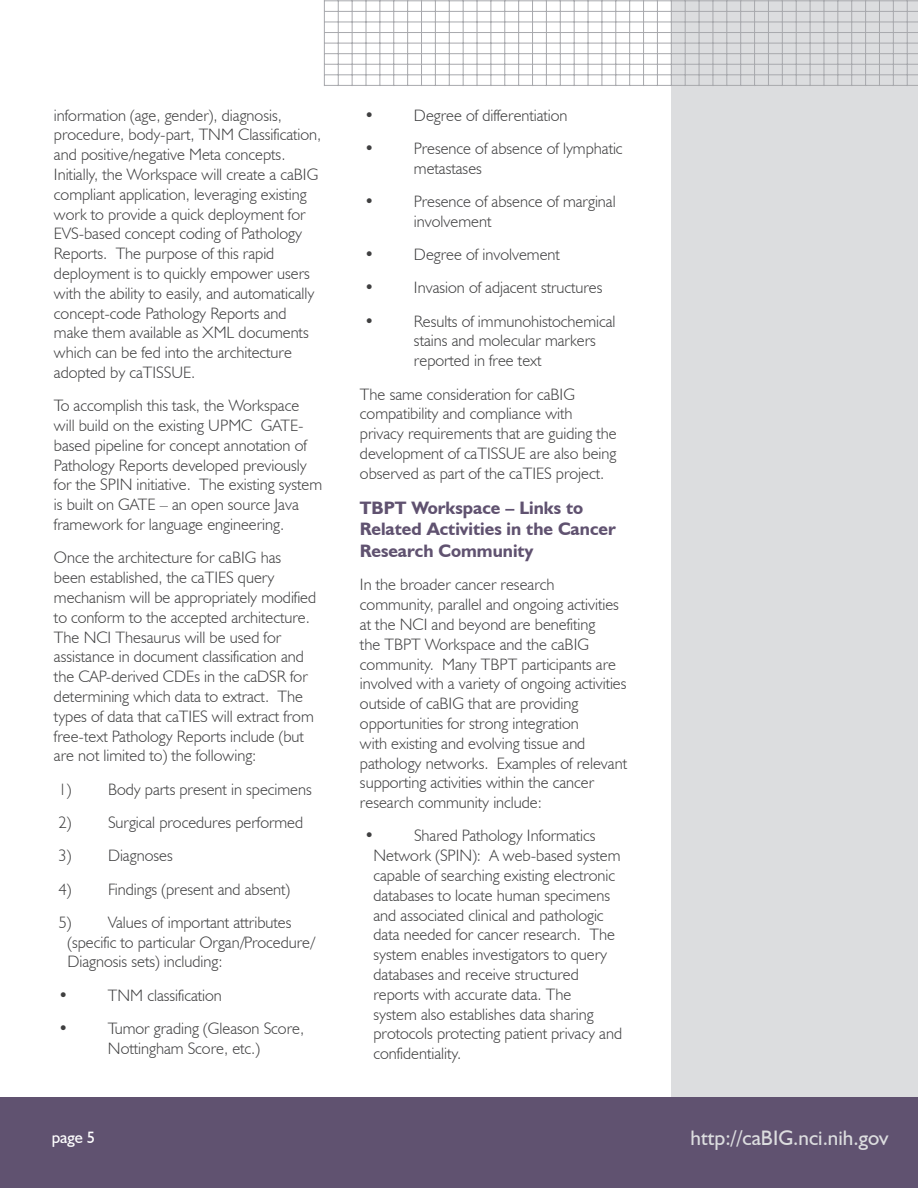
<style>
.page{position:relative;width:918px;height:1188px;background:#fff}
.page>*{position:absolute;margin:0;border:0;box-sizing:border-box;transform-origin:0 0}
.t1{font:21px "Humanist 521 BT";color:#dcdddf}
.t2{font:700 18px/21.6px "Humanist 521 BT";color:#605270}
.t3{font:300 16.5px/19.8px "Humanist 521 BT";color:#3f3f40}
.t4{font:16.5px "Humanist 521 BT";color:#fff}
</style>
<div class="page">
<div style="left:671px;top:0;width:247px;height:1119px;background:#dcdddf"></div>
<hr style="left:324px;top:0;width:1px;height:86px;background:#a8a9ad">
<hr style="left:338px;top:0;width:1px;height:86px;background:#a8a9ad">
<hr style="left:352px;top:0;width:1px;height:86px;background:#a8a9ad">
<hr style="left:366px;top:0;width:1px;height:86px;background:#a8a9ad">
<hr style="left:380px;top:0;width:1px;height:86px;background:#a8a9ad">
<hr style="left:393px;top:0;width:1px;height:86px;background:#a8a9ad">
<hr style="left:407px;top:0;width:1px;height:86px;background:#a8a9ad">
<hr style="left:421px;top:0;width:1px;height:86px;background:#a8a9ad">
<hr style="left:435px;top:0;width:1px;height:86px;background:#a8a9ad">
<hr style="left:449px;top:0;width:1px;height:86px;background:#a8a9ad">
<hr style="left:463px;top:0;width:1px;height:86px;background:#a8a9ad">
<hr style="left:477px;top:0;width:1px;height:86px;background:#a8a9ad">
<hr style="left:491px;top:0;width:1px;height:86px;background:#a8a9ad">
<hr style="left:504px;top:0;width:1px;height:86px;background:#a8a9ad">
<hr style="left:518px;top:0;width:1px;height:86px;background:#a8a9ad">
<hr style="left:532px;top:0;width:1px;height:86px;background:#a8a9ad">
<hr style="left:546px;top:0;width:1px;height:86px;background:#a8a9ad">
<hr style="left:560px;top:0;width:1px;height:86px;background:#a8a9ad">
<hr style="left:574px;top:0;width:1px;height:86px;background:#a8a9ad">
<hr style="left:588px;top:0;width:1px;height:86px;background:#a8a9ad">
<hr style="left:602px;top:0;width:1px;height:86px;background:#a8a9ad">
<hr style="left:615px;top:0;width:1px;height:86px;background:#a8a9ad">
<hr style="left:629px;top:0;width:1px;height:86px;background:#a8a9ad">
<hr style="left:643px;top:0;width:1px;height:86px;background:#a8a9ad">
<hr style="left:657px;top:0;width:1px;height:86px;background:#a8a9ad">
<hr style="left:671px;top:0;width:1px;height:86px;background:#a8a9ad">
<hr style="left:685px;top:0;width:1px;height:86px;background:#a8a9ad">
<hr style="left:699px;top:0;width:1px;height:86px;background:#a8a9ad">
<hr style="left:713px;top:0;width:1px;height:86px;background:#a8a9ad">
<hr style="left:726px;top:0;width:1px;height:86px;background:#a8a9ad">
<hr style="left:740px;top:0;width:1px;height:86px;background:#a8a9ad">
<hr style="left:754px;top:0;width:1px;height:86px;background:#a8a9ad">
<hr style="left:768px;top:0;width:1px;height:86px;background:#a8a9ad">
<hr style="left:782px;top:0;width:1px;height:86px;background:#a8a9ad">
<hr style="left:796px;top:0;width:1px;height:86px;background:#a8a9ad">
<hr style="left:810px;top:0;width:1px;height:86px;background:#a8a9ad">
<hr style="left:824px;top:0;width:1px;height:86px;background:#a8a9ad">
<hr style="left:837px;top:0;width:1px;height:86px;background:#a8a9ad">
<hr style="left:851px;top:0;width:1px;height:86px;background:#a8a9ad">
<hr style="left:865px;top:0;width:1px;height:86px;background:#a8a9ad">
<hr style="left:879px;top:0;width:1px;height:86px;background:#a8a9ad">
<hr style="left:893px;top:0;width:1px;height:86px;background:#a8a9ad">
<hr style="left:907px;top:0;width:1px;height:86px;background:#a8a9ad">
<hr style="left:917px;top:0;width:1px;height:86px;background:#a8a9ad">
<hr style="left:324px;top:0;width:594px;height:1px;background:#a8a9ad">
<hr style="left:324px;top:11px;width:594px;height:1px;background:#a8a9ad">
<hr style="left:324px;top:22px;width:594px;height:1px;background:#a8a9ad">
<hr style="left:324px;top:32px;width:594px;height:1px;background:#a8a9ad">
<hr style="left:324px;top:43px;width:594px;height:1px;background:#a8a9ad">
<hr style="left:324px;top:53px;width:594px;height:1px;background:#a8a9ad">
<hr style="left:324px;top:64px;width:594px;height:1px;background:#a8a9ad">
<hr style="left:324px;top:74px;width:594px;height:1px;background:#a8a9ad">
<hr style="left:324px;top:85px;width:594px;height:1px;background:#a8a9ad">
<div style="left:0;top:1097px;width:918px;height:91px;background:#605270"></div>
<p class="t3" style="left:54px;top:105px;width:269px">information (age, gender), diagnosis, procedure, body-part, TNM Classification, and positive/negative Meta concepts.<br>Initially, the Workspace will create a caBIG compliant application, leveraging existing work to provide a quick deployment for EVS-based concept coding of Pathology Reports. The purpose of this rapid deployment is to quickly empower users with the ability to easily, and automatically concept-code Pathology Reports and make them available as XML documents which can be fed into the architecture adopted by caTISSUE.</p>
<p class="t3" style="left:54px;top:395px;width:270px">To accomplish this task, the Workspace will build on the existing UPMC GATE&shy;based pipeline for concept annotation of Pathology Reports developed previously for the SPIN initiative. The existing system is built on GATE – an open source Java framework for language engineering.</p>
<p class="t3" style="left:54px;top:548px;width:264px">Once the architecture for caBIG has been established, the caTIES query mechanism will be appropriately modified to conform to the accepted architecture.<br>The NCI Thesaurus will be used for assistance in document classification and the CAP-derived CDEs in the caDSR for determining which data to extract. The types of data that caTIES will extract from free-text Pathology Reports include (but are not limited to) the following:</p>
<p class="t3" style="left:59px;top:779px;width:255px">1) Body parts present in specimens</p>
<p class="t3" style="left:59px;top:812px;width:246px">2) Surgical procedures performed</p>
<p class="t3" style="left:59px;top:845px;width:116px">3) Diagnoses</p>
<p class="t3" style="left:59px;top:879px;width:233px">4) Findings (present and absent)</p>
<p class="t3" style="left:67px;top:912px;width:249px;text-indent:-9px">5) Values of important attributes (specific to particular Organ/Procedure/<br>Diagnosis sets) including:</p>
<p class="t3" style="left:58px;top:985px;width:11px">•</p>
<p class="t3" style="left:108px;top:985px;width:115px">TNM classification</p>
<p class="t3" style="left:58px;top:1018px;width:11px">•</p>
<p class="t3" style="left:108px;top:1018px;width:198px">Tumor grading (Gleason Score,<br>Nottingham Score, etc.)</p>
<p class="t3" style="left:364px;top:105px;width:11px">•</p>
<p class="t3" style="left:414px;top:105px;width:155px">Degree of differentiation</p>
<p class="t3" style="left:364px;top:138px;width:11px">•</p>
<p class="t3" style="left:414px;top:138px;width:210px">Presence of absence of lymphatic metastases</p>
<p class="t3" style="left:364px;top:191px;width:11px">•</p>
<p class="t3" style="left:414px;top:191px;width:203px">Presence of absence of marginal involvement</p>
<p class="t3" style="left:364px;top:244px;width:11px">•</p>
<p class="t3" style="left:414px;top:244px;width:147px">Degree of involvement</p>
<p class="t3" style="left:364px;top:278px;width:11px">•</p>
<p class="t3" style="left:414px;top:278px;width:190px">Invasion of adjacent structures</p>
<p class="t3" style="left:364px;top:311px;width:11px">•</p>
<p class="t3" style="left:414px;top:311px;width:203px">Results of immunohistochemical stains and molecular markers reported in free text</p>
<p class="t3" style="left:360px;top:384px;width:258px">The same consideration for caBIG compatibility and compliance with privacy requirements that are guiding the development of caTISSUE are also being observed as part of the caTIES project.</p>
<p class="t2" style="left:360px;top:496px;width:257px">TBPT Workspace – Links to<br>Related Activities in the Cancer<br>Research Community</p>
<p class="t3" style="left:360px;top:575px;width:269px">In the broader cancer research community, parallel and ongoing activities at the NCI and beyond are benefiting<br>the TBPT Workspace and the caBIG community. Many TBPT participants are involved with a variety of ongoing activities outside of caBIG that are providing opportunities for strong integration<br>with existing and evolving tissue and pathology networks. Examples of relevant supporting activities within the cancer research community include:</p>
<p class="t3" style="left:365px;top:826px;width:11px">•</p>
<p class="t3" style="left:373px;top:826px;width:250px;text-indent:41px">Shared Pathology Informatics Network (SPIN): A web-based system capable of searching existing electronic databases to locate human specimens and associated clinical and pathologic data needed for cancer research. The system enables investigators to query databases and receive structured reports with accurate data. The<br>system also establishes data sharing protocols protecting patient privacy and confidentiality.</p>
<p class="t4" style="left:52px;top:1127px;width:45px">page 5</p>
<p class="t1" style="left:691px;top:1125px;width:200px">http://caBIG.nci.nih.gov</p>
</div>
